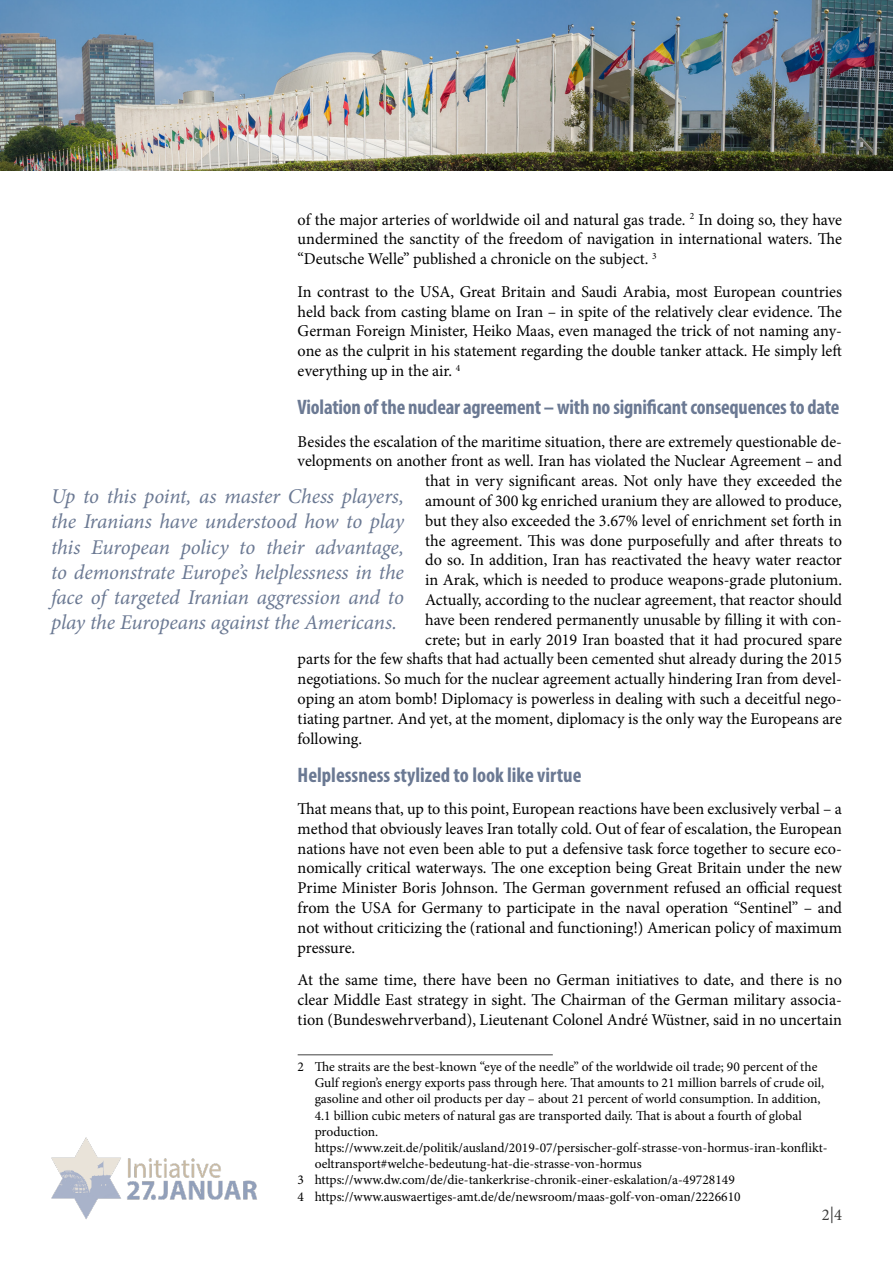
<style>
.page{position:relative;width:893px;height:1263px;background:#fff}
.page>*{position:absolute;margin:0;border:0;box-sizing:border-box;transform-origin:0 0}
.t1{font:italic 21px/25.2px "Minion Pro";letter-spacing:-.01em;color:#6b7993;text-align:justify}
.t2{font:700 condensed 21px "Myriad Pro";letter-spacing:-.01em;color:#6b7993}
.t3{font:16.5px/19.8px "Minion Pro";color:#000;text-align:justify}
.t4{font:16.5px "Minion Pro";color:#3c3c3b}
.t5{font:13.5px "Minion Pro";color:#000}
</style>
<div class="page">
<img style="left:51px;top:1137px;width:206px;height:82px">
<img style="left:1px;top:0;width:892px;height:170px">
<hr style="left:298px;top:1054px;width:255px;height:1px;background:#565656">
<p class="t3" style="left:298px;top:210px;width:546px">of the major arteries of worldwide oil and natural gas trade. <sup>2</sup> In doing so, they have undermined the sanctity of the freedom of navigation in international waters. The “Deutsche Welle” published a chronicle on the subject. <sup>3</sup></p>
<p class="t3" style="left:298px;top:282px;width:546px">In contrast to the USA, Great Britain and Saudi Arabia, most European countries held back from casting blame on Iran – in spite of the relatively clear evidence. The German Foreign Minister, Heiko Maas, even managed the trick of not naming any&shy;one as the culprit in his statement regarding the double tanker attack. He simply left everything up in the air. <sup>4</sup></p>
<p class="t2" style="left:298px;top:394px;width:543px">Violation of the nuclear agreement – with no significant consequences to date</p>
<p class="t3" style="left:298px;top:431px;width:546px">Besides the escalation of the maritime situation, there are extremely questionable de-</p>
<p class="t3" style="left:298px;top:451px;width:546px">velopments on another front as well. Iran has violated the Nuclear Agreement – and</p>
<p class="t3" style="left:425px;top:471px;width:418px">that in very significant areas. Not only have they exceeded the</p>
<p class="t3" style="left:425px;top:491px;width:418px">amount of 300 kg enriched uranium they are allowed to produce,</p>
<p class="t3" style="left:425px;top:511px;width:418px">but they also exceeded the 3.67% level of enrichment set forth in</p>
<p class="t3" style="left:425px;top:530px;width:418px">the agreement. This was done purposefully and after threats to</p>
<p class="t3" style="left:425px;top:550px;width:418px">do so. In addition, Iran has reactivated the heavy water reactor</p>
<p class="t3" style="left:425px;top:570px;width:418px">in Arak, which is needed to produce weapons-grade plutonium.</p>
<p class="t3" style="left:425px;top:590px;width:418px">Actually, according to the nuclear agreement, that reactor should</p>
<p class="t3" style="left:425px;top:610px;width:418px">have been rendered permanently unusable by filling it with con-</p>
<p class="t3" style="left:425px;top:629px;width:418px">crete; but in early 2019 Iran boasted that it had procured spare</p>
<p class="t3" style="left:298px;top:649px;width:546px">parts for the few shafts that had actually been cemented shut already during the 2015</p>
<p class="t3" style="left:298px;top:669px;width:546px">negotiations. So much for the nuclear agreement actually hindering Iran from devel-</p>
<p class="t3" style="left:298px;top:689px;width:546px">oping an atom bomb! Diplomacy is powerless in dealing with such a deceitful nego-</p>
<p class="t3" style="left:298px;top:709px;width:546px">tiating partner. And yet, at the moment, diplomacy is the only way the Europeans are</p>
<p class="t3" style="left:298px;top:728px;width:66px">following.</p>
<p class="t2" style="left:298px;top:761px;width:285px">Helplessness stylized to look like virtue</p>
<p class="t3" style="left:298px;top:799px;width:546px">That means that, up to this point, European reactions have been exclusively verbal – a method that obviously leaves Iran totally cold. Out of fear of escalation, the European nations have not even been able to put a defensive task force together to secure eco&shy;nomically critical waterways. The one exception being Great Britain under the new Prime Minister Boris Johnson. The German government refused an official request from the USA for Germany to participate in the naval operation “Sentinel” – and not without criticizing the (rational and functioning!) American policy of maximum pressure.</p>
<p class="t3" style="left:298px;top:970px;width:546px">At the same time, there have been no German initiatives to date, and there is no clear Middle East strategy in sight. The Chairman of the German military associa&shy;tion (Bundeswehrverband), Lieutenant Colonel André Wüstner, said in no uncertain</p>
<p class="t5" style="left:298px;top:1058px;width:521px">2 The straits are the best-known “eye of the needle” of the worldwide oil trade; 90 percent of the</p>
<p class="t5" style="left:315px;top:1074px;width:511px">Gulf region’s energy exports pass through here. That amounts to 21 million barrels of crude oil,</p>
<p class="t5" style="left:315px;top:1090px;width:507px">gasoline and other oil products per day – about 21 percent of world consumption. In addition,</p>
<p class="t5" style="left:315px;top:1106px;width:489px">4.1 billion cubic meters of natural gas are transported daily. That is about a fourth of global</p>
<p class="t5" style="left:315px;top:1122px;width:65px">production.</p>
<p class="t5" style="left:315px;top:1139px;width:514px">https://www.zeit.de/politik/ausland/2019-07/persischer-golf-strasse-von-hormus-iran-konflikt-</p>
<p class="t5" style="left:315px;top:1155px;width:328px">oeltransport#welche-bedeutung-hat-die-strasse-von-hormus</p>
<p class="t5" style="left:298px;top:1171px;width:439px">3 https://www.dw.com/de/die-tankerkrise-chronik-einer-eskalation/a-49728149</p>
<p class="t5" style="left:298px;top:1187px;width:445px">4 https://www.auswaertiges-amt.de/de/newsroom/maas-golf-von-oman/2226610</p>
<p class="t1" style="left:51px;top:484px;width:354px">Up to this point, as master Chess players, the Iranians have understood how to play this European policy to their advantage, to demonstrate Europe’s helplessness in the face of targeted Iranian aggression and to play the Europeans against the Americans.</p>
<p class="t4" style="left:822px;top:1204px;width:22px">2|4</p>
</div>
